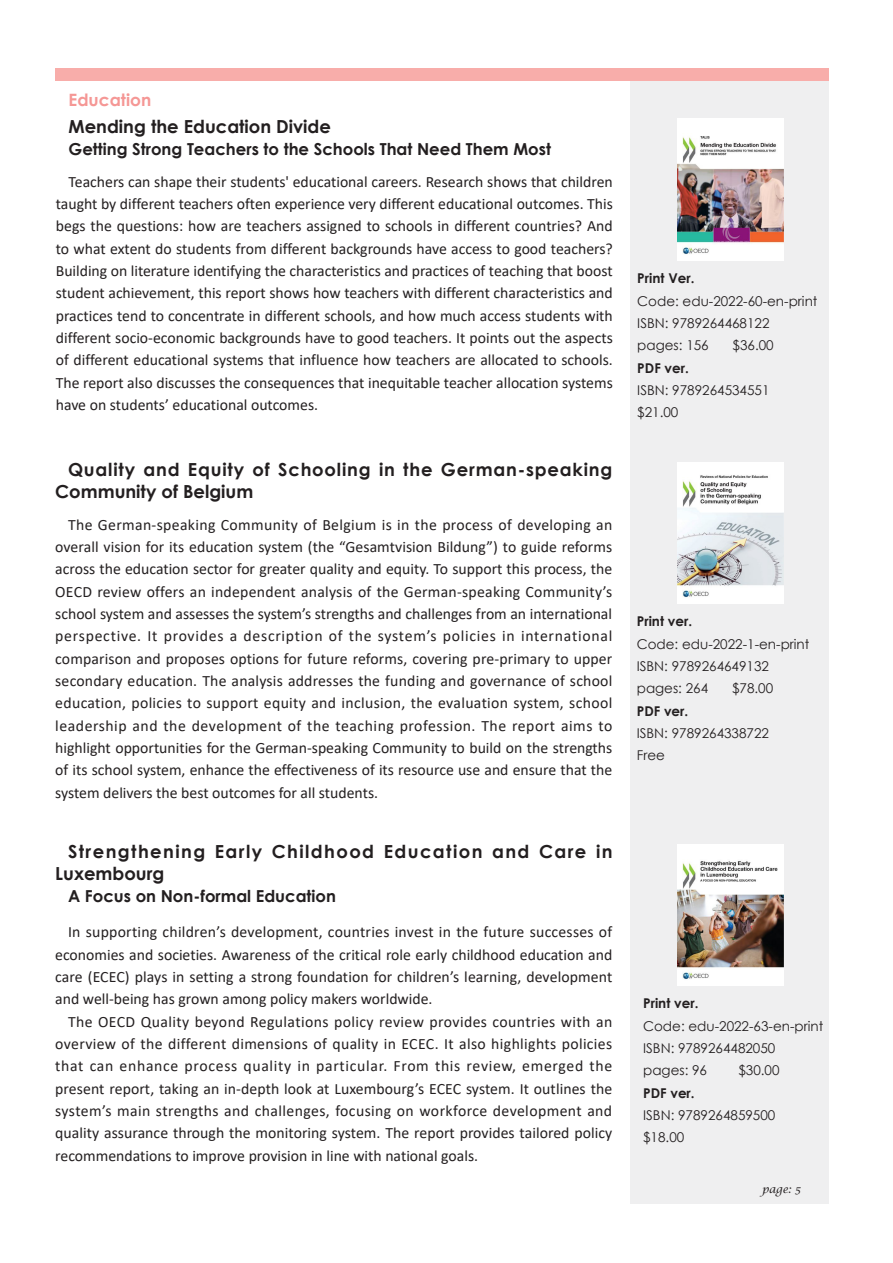
<style>
.page{position:relative;width:893px;height:1263px;background:#fff}
.page>*{position:absolute;margin:0;border:0;box-sizing:border-box;transform-origin:0 0}
.t1{font:700 18px/22.4px "Century Gothic";letter-spacing:.045em;color:#231f20}
.t2{font:700 18px/22.4px "Century Gothic";letter-spacing:.08em;color:#231f20}
.t3{font:700 18px "Century Gothic";color:#231f20}
.t4{font:700 16.95px "Century Gothic";color:#f59795}
.t5{font:700 16.5px "Century Gothic";color:#231f20}
.t6{font:15.75px/22.4px "Calibri";color:#231f20;text-align:justify}
.t7{font:13.5px "Century Gothic";color:#231f20}
.t8{font:700 13.5px "Century Gothic";color:#231f20}
.t9{font:italic 10.65px "Lucida Calligraphy";color:#231f20}
</style>
<div class="page">
<div style="left:55px;top:69px;width:774px;height:12px;background:#f8adaa"></div>
<div style="left:630px;top:81px;width:198px;height:1122px;background:#efeff0"></div>
<img style="left:677px;top:119px;width:106px;height:141px">
<img style="left:677px;top:462px;width:106px;height:142px">
<img style="left:677px;top:844px;width:106px;height:142px">
<p class="t4" style="left:69px;top:87px;width:84px">Education</p>
<p class="t3" style="left:69px;top:113px;width:264px">Mending the Education Divide</p>
<p class="t5" style="left:69px;top:136px;width:484px">Getting Strong Teachers to the Schools That Need Them Most</p>
<p class="t6" style="left:56px;top:170px;width:559px;text-indent:13px">Teachers can shape their students' educational careers. Research shows that children taught by different teachers often experience very different educational outcomes. This begs the questions: how are teachers assigned to schools in different countries? And to what extent do students from different backgrounds have access to good teachers?<br>Building on literature identifying the characteristics and practices of teaching that boost student achievement, this report shows how teachers with different characteristics and practices tend to concentrate in different schools, and how much access students with different socio-economic backgrounds have to good teachers. It points out the aspects of different educational systems that influence how teachers are allocated to schools.<br>The report also discusses the consequences that inequitable teacher allocation systems have on students’ educational outcomes.</p>
<p class="t1" style="left:55px;top:457px;width:559px;text-indent:13px">Quality and Equity of Schooling in the German-speaking<br>Community of Belgium</p>
<p class="t6" style="left:55px;top:513px;width:559px;text-indent:13px">The German-speaking Community of Belgium is in the process of developing an overall vision for its education system (the “Gesamtvision Bildung”) to guide reforms across the education sector for greater quality and equity. To support this process, the OECD review offers an independent analysis of the German-speaking Community’s school system and assesses the system’s strengths and challenges from an international perspective. It provides a description of the system’s policies in international comparison and proposes options for future reforms, covering pre-primary to upper secondary education. The analysis addresses the funding and governance of school education, policies to support equity and inclusion, the evaluation system, school leadership and the development of the teaching profession. The report aims to highlight opportunities for the German-speaking Community to build on the strengths of its school system, enhance the effectiveness of its resource use and ensure that the system delivers the best outcomes for all students.</p>
<p class="t2" style="left:55px;top:839px;width:559px;text-indent:13px">Strengthening Early Childhood Education and Care in<br>Luxembourg</p>
<p class="t5" style="left:68px;top:884px;width:269px">A Focus on Non-formal Education</p>
<p class="t6" style="left:55px;top:920px;width:559px;text-indent:13px">In supporting children’s development, countries invest in the future successes of economies and societies. Awareness of the critical role early childhood education and care (ECEC) plays in setting a strong foundation for children’s learning, development and well-being has grown among policy makers worldwide.</p>
<p class="t6" style="left:55px;top:1010px;width:558px;text-indent:13px">The OECD Quality beyond Regulations policy review provides countries with an overview of the different dimensions of quality in ECEC. It also highlights policies that can enhance process quality in particular. From this review, emerged the present report, taking an in-depth look at Luxembourg’s ECEC system. It outlines the system’s main strengths and challenges, focusing on workforce development and quality assurance through the monitoring system. The report provides tailored policy recommendations to improve provision in line with national goals.</p>
<p class="t8" style="left:637px;top:268px;width:59px">Print Ver.</p>
<p class="t7" style="left:637px;top:291px;width:182px">Code: edu-2022-60-en-print</p>
<p class="t7" style="left:637px;top:314px;width:134px">ISBN: 9789264468122</p>
<p class="t7" style="left:637px;top:336px;width:73px">pages: 156</p>
<p class="t7" style="left:733px;top:336px;width:43px">$36.00</p>
<p class="t8" style="left:637px;top:357px;width:53px">PDF ver.</p>
<p class="t7" style="left:637px;top:381px;width:134px">ISBN: 9789264534551</p>
<p class="t7" style="left:637px;top:403px;width:43px">$21.00</p>
<p class="t8" style="left:637px;top:611px;width:57px">Print ver.</p>
<p class="t7" style="left:637px;top:634px;width:174px">Code: edu-2022-1-en-print</p>
<p class="t7" style="left:637px;top:657px;width:134px">ISBN: 9789264649132</p>
<p class="t7" style="left:637px;top:679px;width:73px">pages: 264</p>
<p class="t7" style="left:732px;top:679px;width:43px">$78.00</p>
<p class="t8" style="left:637px;top:700px;width:53px">PDF ver.</p>
<p class="t7" style="left:637px;top:724px;width:134px">ISBN: 9789264338722</p>
<p class="t7" style="left:637px;top:746px;width:30px">Free</p>
<p class="t8" style="left:643px;top:993px;width:57px">Print ver.</p>
<p class="t7" style="left:643px;top:1016px;width:182px">Code: edu-2022-63-en-print</p>
<p class="t7" style="left:643px;top:1039px;width:134px">ISBN: 9789264482050</p>
<p class="t7" style="left:643px;top:1061px;width:65px">pages: 96</p>
<p class="t7" style="left:738px;top:1061px;width:43px">$30.00</p>
<p class="t8" style="left:643px;top:1082px;width:53px">PDF ver.</p>
<p class="t7" style="left:643px;top:1106px;width:134px">ISBN: 9789264859500</p>
<p class="t7" style="left:643px;top:1128px;width:43px">$18.00</p>
<p class="t9" style="left:758px;top:1179px;width:40px">page: 5</p>
<p class="t9" style="left:762px;top:1183px;width:40px">page: 5</p>
</div>
